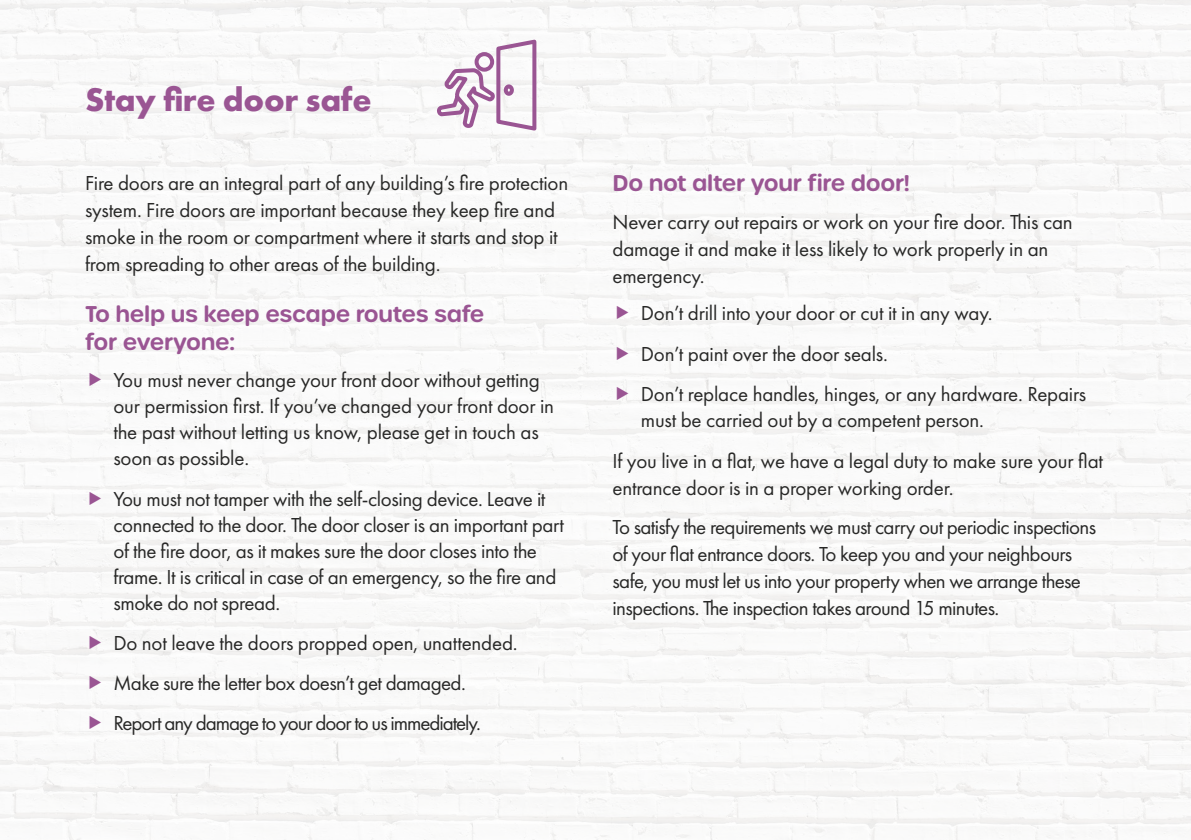
<style>
.page{position:relative;width:1191px;height:840px;background:#fff}
.page>*{position:absolute;margin:0;border:0;box-sizing:border-box;transform-origin:0 0}
.t1{font:700 34px "Futura PT";letter-spacing:-.01em;color:#9a5593}
.t2{font:600 22px/28px "Urbane Rounded";letter-spacing:-.015em;color:#9a5593}
.t3{font:21px/26px "Futura PT";letter-spacing:-.01em;color:#282827}
.t4{font:21px/40.2px "Futura PT";letter-spacing:-.03em;color:#282827}
</style>
<div class="page">
<img style="left:0;top:0;width:1191px;height:839px">
<svg style="left:434px;top:37px;width:105px;height:96px"></svg>
<svg style="left:90px;top:372px;width:11px;height:14px"></svg>
<svg style="left:90px;top:491px;width:11px;height:13px"></svg>
<svg style="left:90px;top:635px;width:11px;height:13px"></svg>
<svg style="left:90px;top:675px;width:11px;height:13px"></svg>
<svg style="left:90px;top:715px;width:11px;height:13px"></svg>
<svg style="left:617px;top:306px;width:11px;height:13px"></svg>
<svg style="left:617px;top:346px;width:11px;height:13px"></svg>
<svg style="left:617px;top:386px;width:11px;height:13px"></svg>
<h1 class="t1" style="left:85px;top:78px;width:288px">Stay fire door safe</h1>
<p class="t3" style="left:85px;top:169px;width:485px;line-height:27px">Fire doors are an integral part of any building’s fire protection system. Fire doors are important because they keep fire and smoke in the room or compartment where it starts and stop it from spreading to other areas of the building.</p>
<p class="t2" style="left:85px;top:300px;width:401px">To help us keep escape routes safe for everyone:</p>
<p class="t3" style="left:113px;top:367px;width:442px">You must never change your front door without getting our permission first. If you’ve changed your front door in the past without letting us know, please get in touch as soon as possible.</p>
<p class="t3" style="left:113px;top:485px;width:452px">You must not tamper with the self-closing device. Leave it connected to the door. The door closer is an important part of the fire door, as it makes sure the door closes into the frame. It is critical in case of an emergency, so the fire and smoke do not spread.</p>
<p class="t4" style="left:113px;top:622px;width:406px">Do not leave the doors propped open, unattended.<br>Make sure the letter box doesn’t get damaged.<br>Report any damage to your door to us immediately.</p>
<p class="t2" style="left:612px;top:169px;width:299px">Do not alter your fire door!</p>
<p class="t3" style="left:612px;top:208px;width:462px;line-height:27px">Never carry out repairs or work on your fire door. This can damage it and make it less likely to work properly in an emergency.</p>
<p class="t3" style="left:641px;top:293px;width:447px;line-height:40.2px">Don’t drill into your door or cut it in any way.<br>Don’t paint over the door seals.<br>Don’t replace handles, hinges, or any hardware. Repairs</p>
<p class="t3" style="left:612px;top:399px;width:492px;line-height:41.2px;text-indent:28px">must be carried out by a competent person.<br>If you live in a flat, we have a legal duty to make sure your flat</p>
<p class="t4" style="left:612px;top:468px;width:485px;line-height:38.4px">entrance door is in a proper working order.<br>To satisfy the requirements we must carry out periodic inspections</p>
<p class="t4" style="left:612px;top:539px;width:470px;line-height:27px">of your flat entrance doors. To keep you and your neighbours safe, you must let us into your property when we arrange these inspections. The inspection takes around 15 minutes.</p>
</div>
